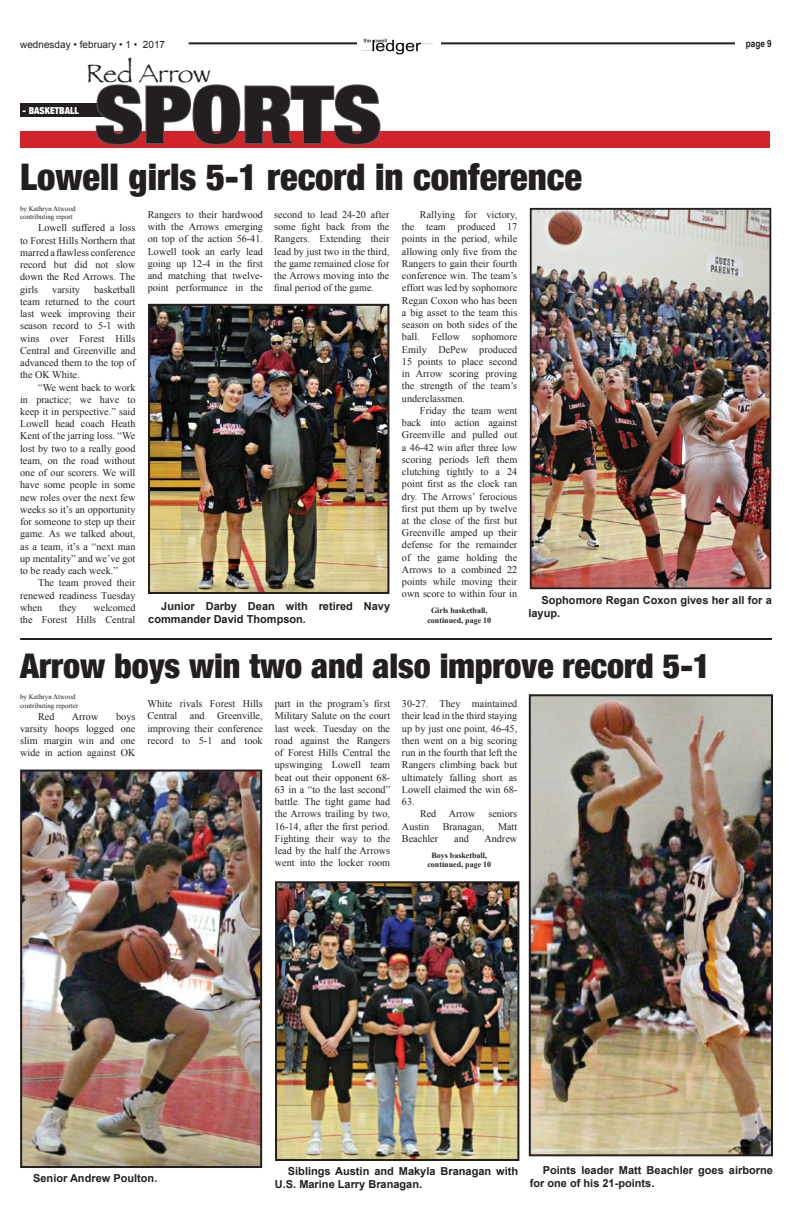
<style>
.page{position:relative;width:792px;height:1224px;background:#fff}
.page>*{position:absolute;margin:0;border:0;box-sizing:border-box;transform-origin:0 0}
.t1{font:900 condensed 79.2px "Helvetica Neue";color:#231f20;scale:1.14 1}
.t2{font:900 condensed 36.7px "Helvetica Neue";color:#231f20}
.t3{font:900 condensed 34px "Helvetica Neue";color:#231f20}
.t4{font:26.2px "Papyrus";color:#231f20}
.t5{font:700 11px/13.2px "Arial";color:#231f20}
.t6{font:10.2px/12.2px "Times New Roman";color:#231f20;text-align:justify}
.t7{font:10px "Arial";color:#231f20}
.t8{font:700 10px "Arial Narrow";color:#231f20}
.t9{font:900 condensed 9.6px "Helvetica Neue";color:#fff}
.t10{font:700 8px/9.6px "Times New Roman";color:#231f20;text-align:center}
.t11{font:7px/8.4px "Times New Roman";color:#231f20}
</style>
<div class="page">
<img style="left:361px;top:38px;width:72px;height:17px">
<hr style="left:189px;top:42px;width:168px;height:2px;background:#231f20">
<hr style="left:441px;top:42px;width:294px;height:2px;background:#231f20">
<div style="left:20px;top:104px;width:86px;height:13px;background:#231f20"></div>
<div style="left:20px;top:131px;width:750px;height:17px;background:#d1232a"></div>
<svg style="left:95px;top:84px;width:286px;height:61px"></svg>
<img style="left:533px;top:211px;width:235px;height:375px">
<div style="left:530px;top:208px;width:241px;height:381px;border:2px solid #231f20"></div>
<img style="left:151px;top:307px;width:235px;height:284px">
<div style="left:148px;top:304px;width:241px;height:290px;border:2px solid #231f20"></div>
<hr style="left:20px;top:638px;width:752px;height:2px;background:#231f20">
<img style="left:23px;top:773px;width:236px;height:392px">
<div style="left:20px;top:770px;width:242px;height:398px;border:2px solid #231f20"></div>
<img style="left:532px;top:697px;width:238px;height:456px">
<div style="left:529px;top:694px;width:244px;height:462px;border:2px solid #231f20"></div>
<img style="left:278px;top:884px;width:238px;height:274px">
<div style="left:275px;top:881px;width:244px;height:280px;border:2px solid #231f20"></div>
<p class="t7" style="left:20px;top:38px;width:147px">wednesday • february • 1 • 2017</p>
<p class="t8" style="left:746px;top:36px;width:27px">page 9</p>
<p class="t9" style="left:23px;top:102px;width:58px">- BASKETBALL</p>
<p class="t9" style="left:23px;top:104px;width:53px">- WRESTLING</p>
<h3 class="t4" style="left:86px;top:57px;width:126px">Red Arrow</h3>
<h1 class="t1" style="left:95px;top:50px;width:253px">SPORTS</h1>
<h2 class="t2" style="left:20px;top:146px;width:564px">Lowell girls 5-1 record in conference</h2>
<p class="t6" style="left:148px;top:208px;width:117px">Rangers to their hardwood with the Arrows emerging on top of the action 56-41.<br>Lowell took an early lead going up 12-4 in the first and matching that twelve&shy;point performance in the</p>
<p class="t6" style="left:274px;top:208px;width:117px">second to lead 24-20 after some fight back from the Rangers. Extending their lead by just two in the third, the game remained close for the Arrows moving into the final period of the game.</p>
<p class="t6" style="left:402px;top:208px;width:117px;text-indent:18px">Rallying for victory, the team produced 17 points in the period, while allowing only five from the Rangers to gain their fourth conference win. The team’s effort was led by sophomore Regan Coxon who has been a big asset to the team this season on both sides of the ball. Fellow sophomore Emily DePew produced 15 points to place second in Arrow scoring proving the strength of the team’s underclassmen.</p>
<p class="t6" style="left:402px;top:404px;width:117px;text-indent:18px">Friday the team went back into action against Greenville and pulled out a 46-42 win after three low scoring periods left them clutching tightly to a 24 point first as the clock ran dry. The Arrows’ ferocious first put them up by twelve at the close of the first but Greenville amped up their defense for the remainder of the game holding the Arrows to a combined 22 points while moving their own score to within four in</p>
<p class="t5" style="left:528px;top:594px;width:245px;text-indent:13px">Sophomore Regan Coxon gives her all for a layup.</p>
<p class="t11" style="left:20px;top:204px;width:57px">by Kathryn Atwood contributing report</p>
<p class="t6" style="left:20px;top:222px;width:117px;text-indent:18px">Lowell suffered a loss to Forest Hills Northern that marred a flawless conference record but did not slow down the Red Arrows. The girls</p>
<p class="t6" style="left:20px;top:283px;width:117px;text-indent:74px">basketball team returned to the court last week improving their season record to 5-1 with wins over Forest Hills Central and Greenville and advanced them to the top of the OK White.</p>
<p class="t6" style="left:20px;top:381px;width:117px;text-indent:18px">“We went back to work in practice; we have to keep it in perspective.” said Lowell head coach Heath Kent of the jarring loss. “We lost by two to a really good team, on the road without one of our scorers. We will have some people in some new roles over the next few weeks so it’s an opportunity for someone to step up their game. As we talked about, as a team, it’s a “next man up mentality” and we’ve got to be ready each week.”</p>
<p class="t6" style="left:20px;top:577px;width:117px;text-indent:18px">The team proved their renewed readiness Tuesday when</p>
<p class="t6" style="left:52px;top:283px;width:29px">varsity</p>
<p class="t5" style="left:148px;top:600px;width:243px;text-indent:13px">Junior Darby Dean with retired Navy commander David Thompson.</p>
<p class="t10" style="left:427px;top:605px;width:65px">Girls basketball, continued, page 10</p>
<p class="t6" style="left:20px;top:601px;width:117px;text-align:right">welcomed<br>the Forest Hills Central</p>
<p class="t6" style="left:59px;top:601px;width:19px">they</p>
<h3 class="t3" style="left:20px;top:638px;width:692px">Arrow boys win two and also improve record 5-1</h3>
<p class="t6" style="left:147px;top:697px;width:117px">White rivals Forest Hills Central and Greenville, improving their conference record to 5-1 and took</p>
<p class="t6" style="left:275px;top:697px;width:117px">part in the program’s first Military Salute on the court last week. Tuesday on the road against the Rangers of Forest Hills Central the upswinging Lowell team beat out their opponent 68- 63 in a “to the last second” battle. The tight game had the Arrows trailing by two, 16-14, after the first period.<br>Fighting their way to the lead by the half the Arrows went into the locker room</p>
<p class="t6" style="left:402px;top:697px;width:117px">30-27. They maintained</p>
<p class="t11" style="left:20px;top:692px;width:60px">by Kathryn Atwood contributing reporter</p>
<p class="t6" style="left:38px;top:710px;width:18px">Red</p>
<p class="t6" style="left:72px;top:710px;width:28px">Arrow</p>
<p class="t6" style="left:402px;top:710px;width:117px">their lead in the third staying</p>
<p class="t6" style="left:402px;top:722px;width:117px">up by just one point, 46-45,</p>
<p class="t6" style="left:402px;top:734px;width:117px">then went on a big scoring</p>
<p class="t6" style="left:402px;top:746px;width:117px">run in the fourth that left the</p>
<p class="t6" style="left:402px;top:759px;width:117px">Rangers climbing back but</p>
<p class="t6" style="left:402px;top:771px;width:117px">ultimately falling short as</p>
<p class="t6" style="left:402px;top:783px;width:117px">Lowell claimed the win 68-</p>
<p class="t6" style="left:402px;top:795px;width:14px">63.</p>
<p class="t6" style="left:420px;top:808px;width:57px">Red Arrow</p>
<p class="t6" style="left:488px;top:808px;width:30px">seniors</p>
<p class="t6" style="left:402px;top:820px;width:29px">Austin</p>
<p class="t6" style="left:443px;top:820px;width:43px">Branagan,</p>
<p class="t6" style="left:498px;top:820px;width:21px">Matt</p>
<p class="t6" style="left:402px;top:832px;width:38px">Beachler</p>
<p class="t6" style="left:454px;top:832px;width:16px">and</p>
<p class="t6" style="left:484px;top:832px;width:34px">Andrew</p>
<p class="t6" style="left:20px;top:710px;width:117px;text-indent:96px">boys varsity hoops logged one slim margin win and one wide in action against OK</p>
<p class="t10" style="left:427px;top:850px;width:65px">Boys basketball, continued, page 10</p>
<p class="t5" style="left:33px;top:1172px;width:126px">Senior Andrew Poulton.</p>
<p class="t5" style="left:530px;top:1164px;width:245px;text-indent:13px">Points leader Matt Beachler goes airborne for one of his 21-points.</p>
<p class="t5" style="left:275px;top:1165px;width:245px;text-indent:13px">Siblings Austin and Makyla Branagan with<br>U.S. Marine Larry Branagan.</p>
</div>
